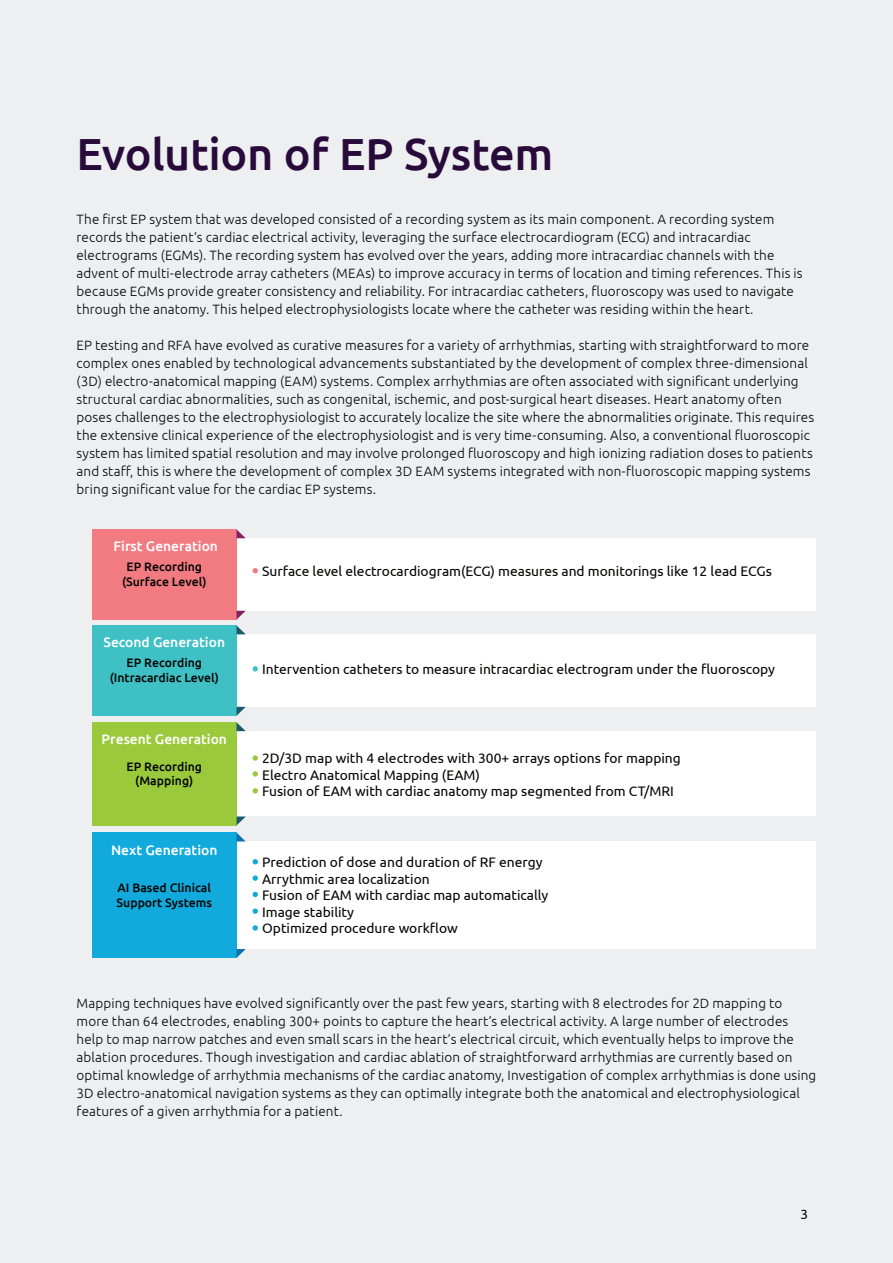
<style>
.page{position:relative;width:893px;height:1263px;background:#edeff0}
.page>*{position:absolute;margin:0;border:0;box-sizing:border-box;transform-origin:0 0}
.t1{font:500 45px "Ubuntu";letter-spacing:-.01em;color:#290b3b}
.t2{font:13.8px/16.5px "Ubuntu";color:#040503}
.t3{font:500 13.8px "Ubuntu";color:#fff}
.t4{font:300 13.5px/18px "Ubuntu";letter-spacing:.01em;color:#040503}
.t5{font:13.5px "Ubuntu";color:#040503}
.t6{font:500 12.3px/14.7px "Ubuntu";color:#040503;text-align:center}
</style>
<div class="page">
<div style="left:92px;top:841px;width:724px;height:108px;background:#fff"></div>
<div style="left:92px;top:833px;width:145px;height:125px;background:#12aadc"></div>
<svg style="left:237px;top:949px;width:9px;height:9px"></svg>
<svg style="left:237px;top:833px;width:8px;height:8px"></svg>
<svg style="left:253px;top:859px;width:5px;height:5px"></svg>
<svg style="left:253px;top:875px;width:5px;height:6px"></svg>
<svg style="left:253px;top:892px;width:5px;height:5px"></svg>
<svg style="left:253px;top:908px;width:5px;height:6px"></svg>
<svg style="left:253px;top:925px;width:5px;height:5px"></svg>
<div style="left:136px;top:731px;width:680px;height:85px;background:#fff"></div>
<div style="left:92px;top:722px;width:145px;height:103px;background:#9aca3b"></div>
<svg style="left:237px;top:816px;width:9px;height:9px"></svg>
<svg style="left:237px;top:723px;width:9px;height:8px"></svg>
<svg style="left:253px;top:755px;width:5px;height:6px"></svg>
<svg style="left:253px;top:771px;width:5px;height:5px"></svg>
<svg style="left:253px;top:788px;width:5px;height:5px"></svg>
<div style="left:179px;top:634px;width:637px;height:73px;background:#fff"></div>
<div style="left:92px;top:625px;width:145px;height:91px;background:#3ec0c5"></div>
<svg style="left:237px;top:707px;width:9px;height:8px"></svg>
<svg style="left:253px;top:666px;width:5px;height:5px"></svg>
<div style="left:222px;top:538px;width:594px;height:73px;background:#fff"></div>
<div style="left:92px;top:529px;width:145px;height:91px;background:#f27b82"></div>
<svg style="left:237px;top:611px;width:9px;height:23px"></svg>
<svg style="left:237px;top:530px;width:9px;height:8px"></svg>
<svg style="left:253px;top:568px;width:5px;height:5px"></svg>
<h1 class="t1" style="left:77px;top:125px;width:478px">Evolution of EP System</h1>
<p class="t4" style="left:77px;top:210px;width:727px">The first EP system that was developed consisted of a recording system as its main component. A recording system records the patient’s cardiac electrical activity, leveraging the surface electrocardiogram (ECG) and intracardiac electrograms (EGMs). The recording system has evolved over the years, adding more intracardiac channels with the advent of multi-electrode array catheters (MEAs) to improve accuracy in terms of location and timing references. This is because EGMs provide greater consistency and reliability. For intracardiac catheters, fluoroscopy was used to navigate through the anatomy. This helped electrophysiologists locate where the catheter was residing within the heart.</p>
<p class="t4" style="left:77px;top:336px;width:739px">EP testing and RFA have evolved as curative measures for a variety of arrhythmias, starting with straightforward to more complex ones enabled by technological advancements substantiated by the development of complex three-dimensional (3D) electro-anatomical mapping (EAM) systems. Complex arrhythmias are often associated with significant underlying structural cardiac abnormalities, such as congenital, ischemic, and post-surgical heart diseases. Heart anatomy often poses challenges to the electrophysiologist to accurately localize the site where the abnormalities originate. This requires the extensive clinical experience of the electrophysiologist and is very time-consuming. Also, a conventional fluoroscopic system has limited spatial resolution and may involve prolonged fluoroscopy and high ionizing radiation doses to patients and staff, this is where the development of complex 3D EAM systems integrated with non-fluoroscopic mapping systems bring significant value for the cardiac EP systems.</p>
<p class="t3" style="left:114px;top:537px;width:106px">First Generation</p>
<p class="t6" style="left:122px;top:559px;width:86px">EP Recording (Surface Level)</p>
<p class="t2" style="left:262px;top:562px;width:511px">Surface level electrocardiogram(ECG) measures and monitorings like 12 lead ECGs</p>
<p class="t3" style="left:104px;top:633px;width:123px">Second Generation</p>
<p class="t6" style="left:110px;top:655px;width:111px">EP Recording (Intracardiac Level)</p>
<p class="t2" style="left:262px;top:660px;width:514px">Intervention catheters to measure intracardiac electrogram under the fluoroscopy</p>
<p class="t3" style="left:102px;top:730px;width:127px">Present Generation</p>
<p class="t6" style="left:127px;top:758px;width:77px">EP Recording (Mapping)</p>
<p class="t2" style="left:262px;top:749px;width:420px">2D/3D map with 4 electrodes with 300+ arrays options for mapping<br>Electro Anatomical Mapping (EAM)<br>Fusion of EAM with cardiac anatomy map segmented from CT/MRI</p>
<p class="t3" style="left:111px;top:841px;width:108px">Next Generation</p>
<p class="t6" style="left:117px;top:880px;width:97px;text-align:left">AI Based Clinical<br>Support Systems</p>
<p class="t2" style="left:262px;top:853px;width:288px">Prediction of dose and duration of RF energy Arrythmic area localization<br>Fusion of EAM with cardiac map automatically Image stability<br>Optimized procedure workflow</p>
<p class="t4" style="left:77px;top:994px;width:741px">Mapping techniques have evolved significantly over the past few years, starting with 8 electrodes for 2D mapping to more than 64 electrodes, enabling 300+ points to capture the heart’s electrical activity. A large number of electrodes help to map narrow patches and even small scars in the heart’s electrical circuit, which eventually helps to improve the ablation procedures. Though investigation and cardiac ablation of straightforward arrhythmias are currently based on optimal knowledge of arrhythmia mechanisms of the cardiac anatomy, Investigation of complex arrhythmias is done using 3D electro-anatomical navigation systems as they can optimally integrate both the anatomical and electrophysiological features of a given arrhythmia for a patient.</p>
<p class="t5" style="left:800px;top:1206px;width:9px">3</p>
</div>
